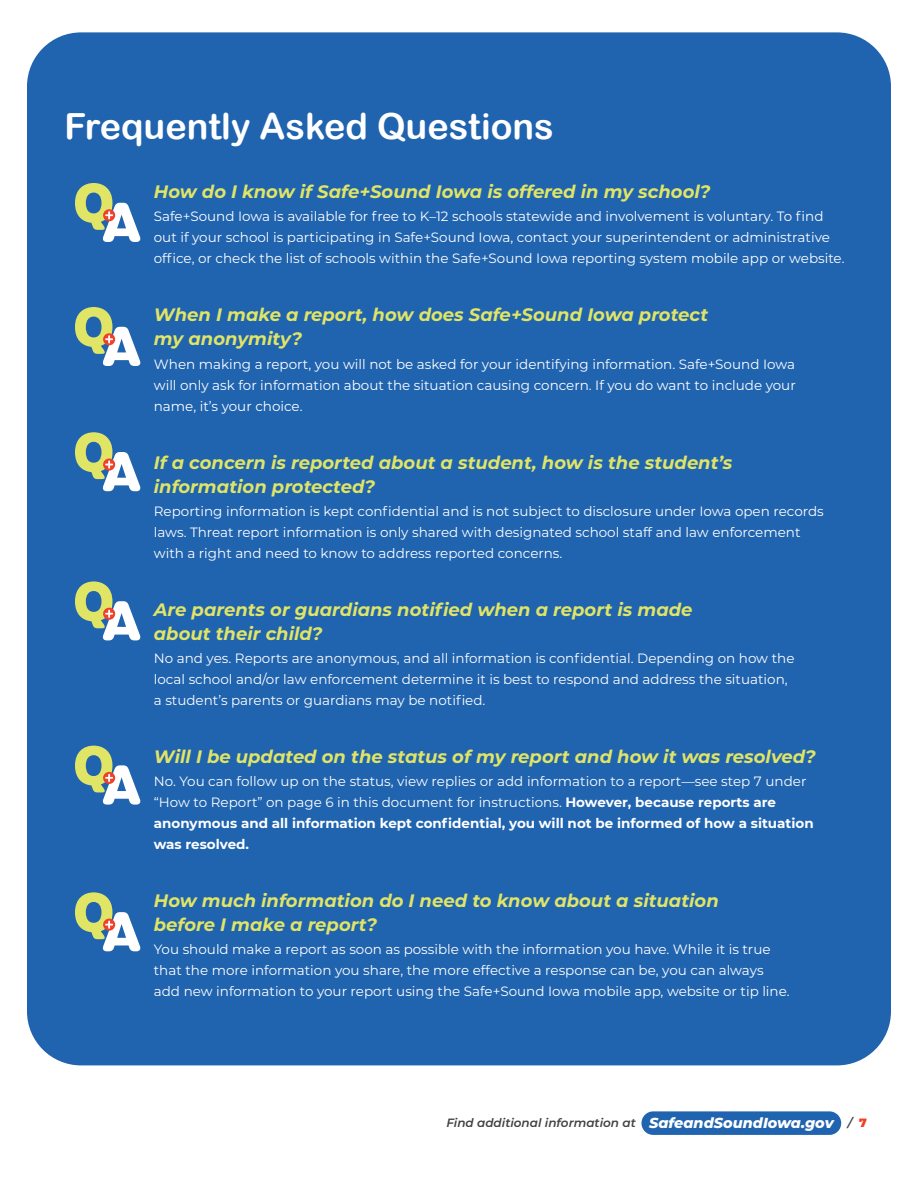
<style>
.page{position:relative;width:918px;height:1188px;background:#fff}
.page>*{position:absolute;margin:0;border:0;box-sizing:border-box;transform-origin:0 0}
.Headline{font:36px "Arial Rounded MT Bold";color:#fff}
.FAQ_Q{font:italic 700 18px/24px "Montserrat";color:#e0e566}
.Callout{font:italic 800 14.4px "Montserrat";color:#fff}
.Body{font:13.5px/21px "Montserrat";color:#fff}
.Callout-2{font:italic 600 12px "Montserrat";color:#414142}
.s1{font-weight:700}
.s2{font-weight:900;font-style:normal;color:#ef4129}
</style>
<div class="page">
<div style="left:27px;top:32px;width:864px;height:1033px;background:#2063af;border-radius:54px"></div>
<div style="left:641px;top:1111px;width:200px;height:24px;background:#2063af;border-radius:12px"></div>
<svg style="left:75px;top:307px;width:66px;height:59px"></svg>
<svg style="left:75px;top:432px;width:66px;height:59px"></svg>
<svg style="left:75px;top:581px;width:66px;height:59px"></svg>
<svg style="left:75px;top:746px;width:66px;height:59px"></svg>
<svg style="left:75px;top:892px;width:66px;height:59px"></svg>
<svg style="left:75px;top:183px;width:66px;height:59px"></svg>
<p class="Headline" style="left:65px;top:105px;width:491px">Frequently Asked Questions</p>
<p class="FAQ_Q" style="left:154px;top:179px;width:558px">How do I know if Safe+Sound Iowa is offered in my school?</p>
<p class="Body" style="left:154px;top:206px;width:692px">Safe+Sound Iowa is available for free to K–12 schools statewide and involvement is voluntary. To find out if your school is participating in Safe+Sound Iowa, contact your superintendent or administrative office, or check the list of schools within the Safe+Sound Iowa reporting system mobile app or website.</p>
<p class="FAQ_Q" style="left:154px;top:302px;width:556px">When I make a report, how does Safe+Sound Iowa protect my anonymity?</p>
<p class="Body" style="left:154px;top:353px;width:643px;text-align:justify">When making a report, you will not be asked for your identifying information. Safe+Sound Iowa will only ask for information about the situation causing concern. If you do want to include your name, it’s your choice.</p>
<p class="FAQ_Q" style="left:154px;top:449px;width:580px">If a concern is reported about a student, how is the student’s information protected?</p>
<p class="Body" style="left:154px;top:500px;width:671px">Reporting information is kept confidential and is not subject to disclosure under Iowa open records laws. Threat report information is only shared with designated school staff and law enforcement with a right and need to know to address reported concerns.</p>
<p class="FAQ_Q" style="left:154px;top:596px;width:540px">Are parents or guardians notified when a report is made about their child?</p>
<p class="Body" style="left:154px;top:647px;width:642px">No and yes. Reports are anonymous, and all information is confidential. Depending on how the local school and/or law enforcement determine it is best to respond and address the situation, a student’s parents or guardians may be notified.</p>
<p class="FAQ_Q" style="left:154px;top:744px;width:664px">Will I be updated on the status of my report and how it was resolved?</p>
<p class="Body" style="left:154px;top:770px;width:661px">No. You can follow up on the status, view replies or add information to a report—see step 7 under “How to Report” on page 6 in this document for instructions. <span class="s1">However, because reports are anonymous and all information kept confidential, you will not be informed of how a situation was resolved.</span></p>
<p class="FAQ_Q" style="left:154px;top:888px;width:566px">How much information do I need to know about a situation before I make a report?</p>
<p class="Body" style="left:154px;top:938px;width:637px">You should make a report as soon as possible with the information you have. While it is true that the more information you share, the more effective a response can be, you can always add new information to your report using the Safe+Sound Iowa mobile app, website or tip line.</p>
<p class="Callout-2" style="left:446px;top:1114px;width:191px">Find additional information at</p>
<p class="Callout" style="left:649px;top:1112px;width:186px">SafeandSoundIowa.gov</p>
<p class="Callout-2" style="left:848px;top:1114px;width:21px">/ <span class="s2">7</span></p>
</div>
